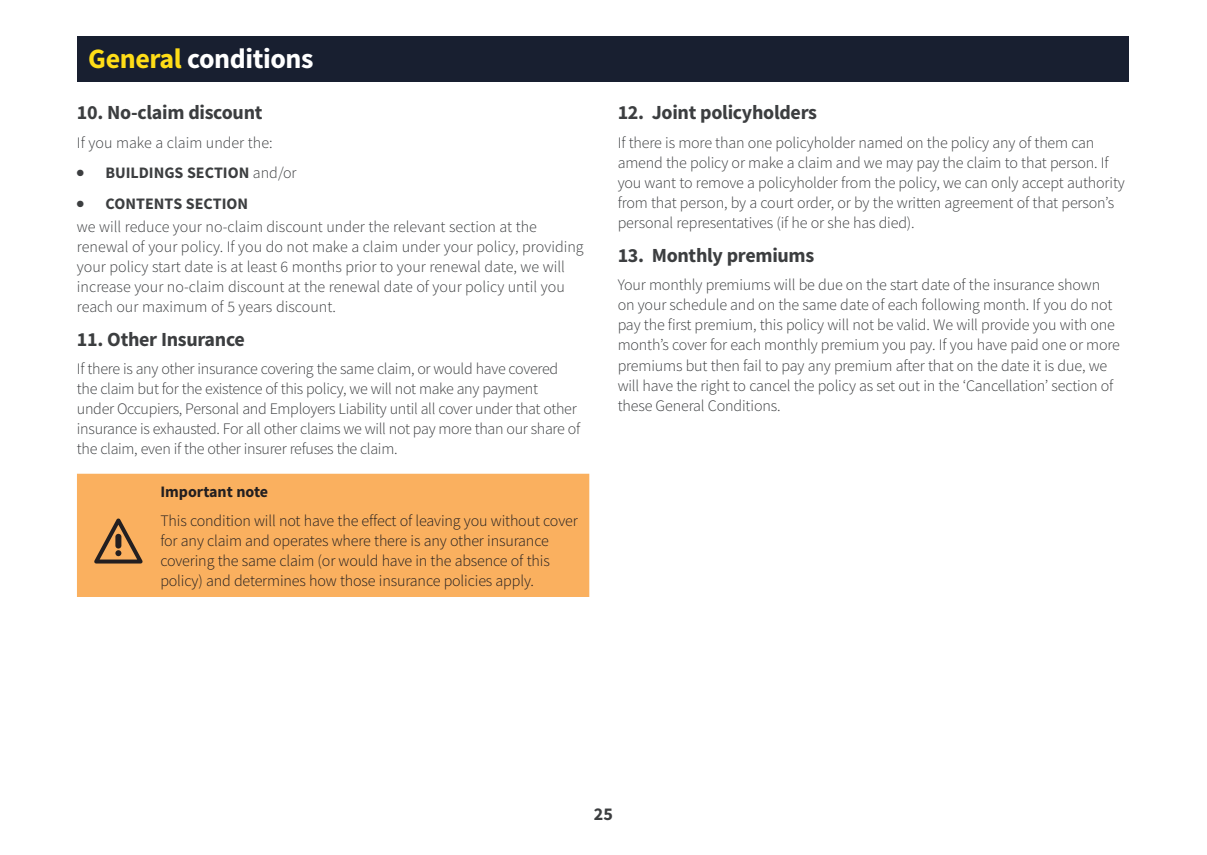
<style>
.page{position:relative;width:1207px;height:855px;background:#fff}
.page>*{position:absolute;margin:0;border:0;box-sizing:border-box;transform-origin:0 0}
.t1{font:700 28px "Source Sans Pro";letter-spacing:-.015em;color:#fff}
.t2{font:700 20px "Source Sans Pro";letter-spacing:-.015em;color:#3c3e40}
.t3{font:700 18px "Source Sans Pro";color:#3c3e40}
.t4{font:300 16px/20px "Source Sans Pro";letter-spacing:-.01em;color:#3c3e40}
.t5{font:300 16px/20px "Source Sans Pro";letter-spacing:-.01em;color:#231f20}
.t6{font:700 16px "Source Sans Pro";color:#3c3e40}
.t7{font:700 16px "Source Sans Pro";color:#231f20}
.s1{color:#ffdd17}
.s2{font-weight:300}
.s3{font-weight:700}
</style>
<div class="page">
<div style="left:77px;top:473px;width:512px;height:124px;background:#fab05f"></div>
<div style="left:77px;top:36px;width:1051px;height:45px;background:#181f30"></div>
<svg style="left:94px;top:518px;width:49px;height:45px;background:#bc864d"></svg>
<h1 class="t1" style="left:88px;top:40px;width:227px"><span class="s1">General</span> conditions</h1>
<p class="t2" style="left:77px;top:99px;width:187px">10. No-claim discount</p>
<p class="t4" style="left:77px;top:132px;width:197px">If you make a claim under the:</p>
<p class="t6" style="left:77px;top:162px;width:221px">● BUILDINGS SECTION <span class="s2">and/or</span></p>
<p class="t4" style="left:77px;top:192px;width:461px;line-height:22.8px">● <span class="s3">CONTENTS SECTION<br></span>we will reduce your no-claim discount under the relevant section at the</p>
<p class="t4" style="left:77px;top:236px;width:508px">renewal of your policy. If you do not make a claim under your policy, providing your policy start date is at least 6 months prior to your renewal date, we will increase your no-claim discount at the renewal date of your policy until you reach our maximum of 5 years discount.</p>
<p class="t2" style="left:77px;top:325px;width:169px">11. Other Insurance</p>
<p class="t4" style="left:77px;top:359px;width:504px">If there is any other insurance covering the same claim, or would have covered the claim but for the existence of this policy, we will not make any payment<br>under Occupiers, Personal and Employers Liability until all cover under that other insurance is exhausted. For all other claims we will not pay more than our share of the claim, even if the other insurer refuses the claim.</p>
<p class="t7" style="left:160px;top:481px;width:109px">Important note</p>
<p class="t5" style="left:160px;top:510px;width:419px">This condition will not have the effect of leaving you without cover for any claim and operates where there is any other insurance covering the same claim (or would have in the absence of this policy) and determines how those insurance policies apply.</p>
<p class="t2" style="left:617px;top:99px;width:201px">12. Joint policyholders</p>
<p class="t4" style="left:617px;top:132px;width:508px">If there is more than one policyholder named on the policy any of them can amend the policy or make a claim and we may pay the claim to that person. If you want to remove a policyholder from the policy, we can only accept authority from that person, by a court order, or by the written agreement of that person’s personal representatives (if he or she has died).</p>
<p class="t2" style="left:617px;top:242px;width:198px">13. Monthly premiums</p>
<p class="t4" style="left:617px;top:275px;width:503px">Your monthly premiums will be due on the start date of the insurance shown on your schedule and on the same date of each following month. If you do not pay the first premium, this policy will not be valid. We will provide you with one month’s cover for each monthly premium you pay. If you have paid one or more premiums but then fail to pay any premium after that on the date it is due, we will have the right to cancel the policy as set out in the ‘Cancellation’ section of these General Conditions.</p>
<p class="t3" style="left:594px;top:801px;width:21px">25</p>
</div>
